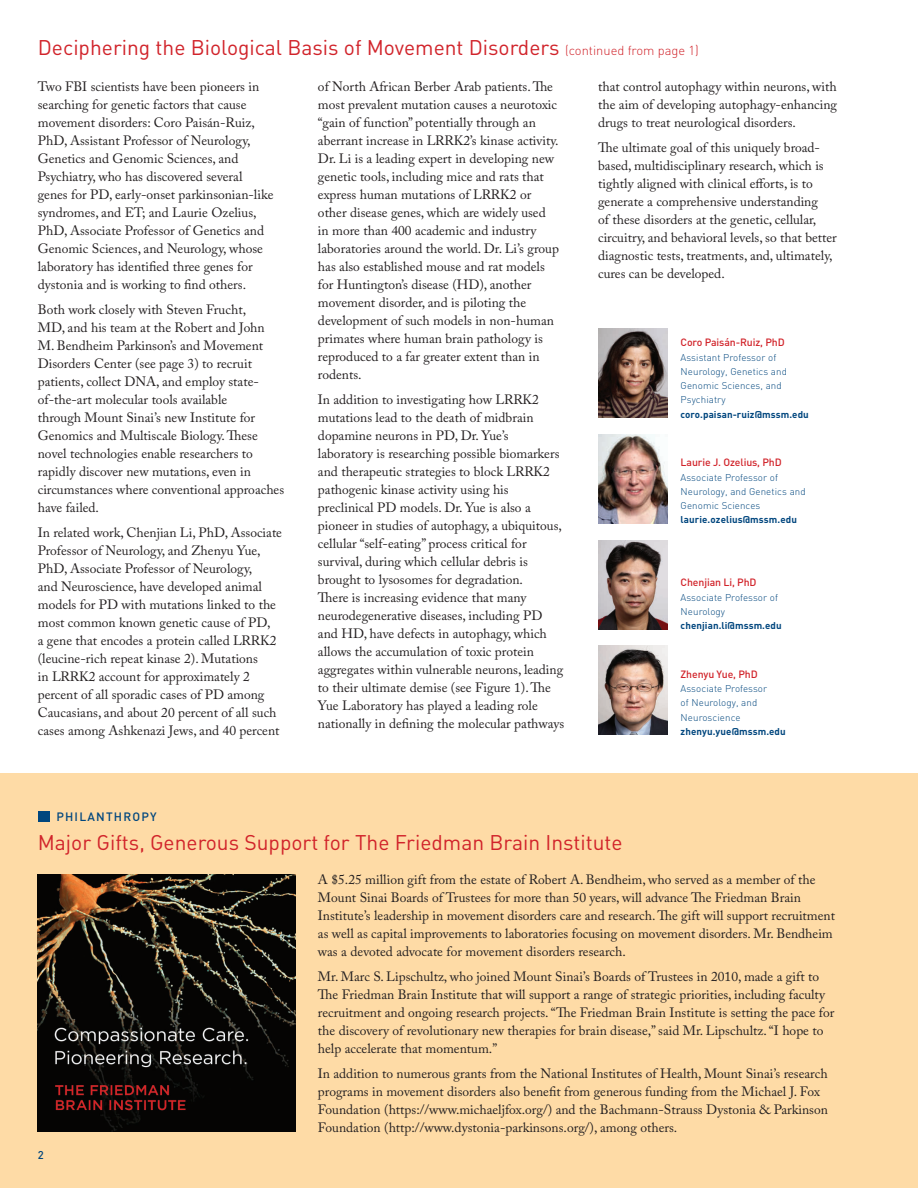
<style>
.page{position:relative;width:918px;height:1188px;background:#fff}
.page>*{position:absolute;margin:0;border:0;box-sizing:border-box;transform-origin:0 0}
.t1{font:21px "DIN Regular Alternate";color:#d1232a}
.t2{font:13.5px/18px "Adobe Caslon Pro";color:#231f20}
.t3{font:500 12px "DIN";letter-spacing:.1em;color:#00467e}
.t4{font:500 11.25px "DIN";color:#00467e}
.t5{font:500 10.5px "DIN";letter-spacing:-.01em;color:#d1232a}
.t6{font:300 9.75px/14.2px "DIN";letter-spacing:.01em;color:#00467e}
.t7{font:700 9.75px "DIN";letter-spacing:.01em;color:#00467e}
.s1{font-family:"DIN";font-weight:300;font-size:12.9px}
</style>
<div class="page">
<div style="left:0;top:773px;width:918px;height:415px;background:#fedba6"></div>
<img style="left:598px;top:329px;width:69px;height:89px">
<img style="left:598px;top:434px;width:69px;height:89px">
<img style="left:598px;top:540px;width:69px;height:89px">
<img style="left:598px;top:646px;width:69px;height:89px">
<img style="left:38px;top:874px;width:257px;height:258px">
<div style="left:38px;top:811px;width:12px;height:11px;background:#00467e"></div>
<h1 class="t1" style="left:38px;top:35px;width:663px">Deciphering the Biological Basis of Movement Disorders <span class="s1">(continued from page 1)</span></h1>
<p class="t2" style="left:38px;top:78px;width:237px">Two FBI scientists have been pioneers in searching for genetic factors that cause movement disorders: Coro Paisán-Ruiz, PhD, Assistant Professor of Neurology, Genetics and Genomic Sciences, and Psychiatry, who has discovered several genes for PD, early-onset parkinsonian-like syndromes, and ET; and Laurie Ozelius, PhD, Associate Professor of Genetics and Genomic Sciences, and Neurology, whose laboratory has identified three genes for dystonia and is working to find others.</p>
<p class="t2" style="left:38px;top:300px;width:248px">Both work closely with Steven Frucht,<br>MD, and his team at the Robert and John M. Bendheim Parkinson’s and Movement Disorders Center (see page 3) to recruit patients, collect DNA, and employ state&shy;of-the-art molecular tools available<br>through Mount Sinai’s new Institute for Genomics and Multiscale Biology. These novel technologies enable researchers to rapidly discover new mutations, even in circumstances where conventional approaches have failed.</p>
<p class="t2" style="left:38px;top:523px;width:246px">In related work, Chenjian Li, PhD, Associate Professor of Neurology, and Zhenyu Yue, PhD, Associate Professor of Neurology,<br>and Neuroscience, have developed animal models for PD with mutations linked to the most common known genetic cause of PD,<br>a gene that encodes a protein called LRRK2 (leucine-rich repeat kinase 2). Mutations<br>in LRRK2 account for approximately 2 percent of all sporadic cases of PD among Caucasians, and about 20 percent of all such cases among Ashkenazi Jews, and 40 percent</p>
<p class="t2" style="left:318px;top:78px;width:243px">of North African Berber Arab patients. The most prevalent mutation causes a neurotoxic “gain of function” potentially through an aberrant increase in LRRK2’s kinase activity.<br>Dr. Li is a leading expert in developing new genetic tools, including mice and rats that express human mutations of LRRK2 or other disease genes, which are widely used in more than 400 academic and industry laboratories around the world. Dr. Li’s group has also established mouse and rat models for Huntington’s disease (HD), another movement disorder, and is piloting the development of such models in non-human primates where human brain pathology is reproduced to a far greater extent than in rodents.</p>
<p class="t2" style="left:318px;top:390px;width:248px">In addition to investigating how LRRK2 mutations lead to the death of midbrain dopamine neurons in PD, Dr. Yue’s laboratory is researching possible biomarkers and therapeutic strategies to block LRRK2 pathogenic kinase activity using his preclinical PD models. Dr. Yue is also a pioneer in studies of autophagy, a ubiquitous, cellular “self-eating” process critical for survival, during which cellular debris is brought to lysosomes for degradation.<br>There is increasing evidence that many neurodegenerative diseases, including PD and HD, have defects in autophagy, which allows the accumulation of toxic protein aggregates within vulnerable neurons, leading to their ultimate demise (see Figure 1). The Yue Laboratory has played a leading role nationally in defining the molecular pathways</p>
<p class="t2" style="left:598px;top:78px;width:240px;text-align:justify">that control autophagy within neurons, with the aim of developing autophagy-enhancing drugs to treat neurological disorders.</p>
<p class="t2" style="left:598px;top:138px;width:240px">The ultimate goal of this uniquely broad&shy;based, multidisciplinary research, which is tightly aligned with clinical efforts, is to generate a comprehensive understanding<br>of these disorders at the genetic, cellular, circuitry, and behavioral levels, so that better diagnostic tests, treatments, and, ultimately, cures can be developed.</p>
<p class="t5" style="left:681px;top:336px;width:106px">Coro Paisán-Ruiz, PhD</p>
<p class="t6" style="left:681px;top:350px;width:108px">Assistant Professor of<br>Neurology, Genetics and<br>Genomic Sciences, and<br>Psychiatry</p>
<p class="t7" style="left:681px;top:408px;width:130px">coro.paisan-ruiz@mssm.edu</p>
<p class="t5" style="left:681px;top:456px;width:103px">Laurie J. Ozelius, PhD</p>
<p class="t6" style="left:681px;top:470px;width:127px">Associate Professor of<br>Neurology, and Genetics and<br>Genomic Sciences</p>
<p class="t7" style="left:681px;top:513px;width:118px">laurie.ozelius@mssm.edu</p>
<p class="t5" style="left:681px;top:576px;width:77px">Chenjian Li, PhD</p>
<p class="t6" style="left:681px;top:590px;width:99px">Associate Professor of<br>Neurology</p>
<p class="t7" style="left:681px;top:619px;width:103px">chenjian.li@mssm.edu</p>
<p class="t5" style="left:681px;top:667px;width:79px">Zhenyu Yue, PhD</p>
<p class="t6" style="left:681px;top:681px;width:88px">Associate Professor of Neurology, and<br>Neuroscience</p>
<p class="t7" style="left:681px;top:725px;width:107px">zhenyu.yue@mssm.edu</p>
<p class="t3" style="left:56px;top:809px;width:102px">PHILANTHROPY</p>
<h1 class="t1" style="left:38px;top:830px;width:586px">Major Gifts, Generous Support for The Friedman Brain Institute</h1>
<p class="t4" style="left:38px;top:1148px;width:7px">2</p>
<p class="t2" style="left:318px;top:871px;width:519px">A $5.25 million gift from the estate of Robert A. Bendheim, who served as a member of the Mount Sinai Boards of Trustees for more than 50 years, will advance The Friedman Brain Institute’s leadership in movement disorders care and research. The gift will support recruitment as well as capital improvements to laboratories focusing on movement disorders. Mr. Bendheim was a devoted advocate for movement disorders research.</p>
<p class="t2" style="left:318px;top:967px;width:518px">Mr. Marc S. Lipschultz, who joined Mount Sinai’s Boards of Trustees in 2010, made a gift to The Friedman Brain Institute that will support a range of strategic priorities, including faculty recruitment and ongoing research projects. “The Friedman Brain Institute is setting the pace for the discovery of revolutionary new therapies for brain disease,” said Mr. Lipschultz. “I hope to help accelerate that momentum.”</p>
<p class="t2" style="left:318px;top:1064px;width:511px">In addition to numerous grants from the National Institutes of Health, Mount Sinai’s research programs in movement disorders also benefit from generous funding from the Michael J. Fox Foundation (https://www.michaeljfox.org/) and the Bachmann-Strauss Dystonia &amp; Parkinson Foundation (http://www.dystonia-parkinsons.org/), among others.</p>
</div>
